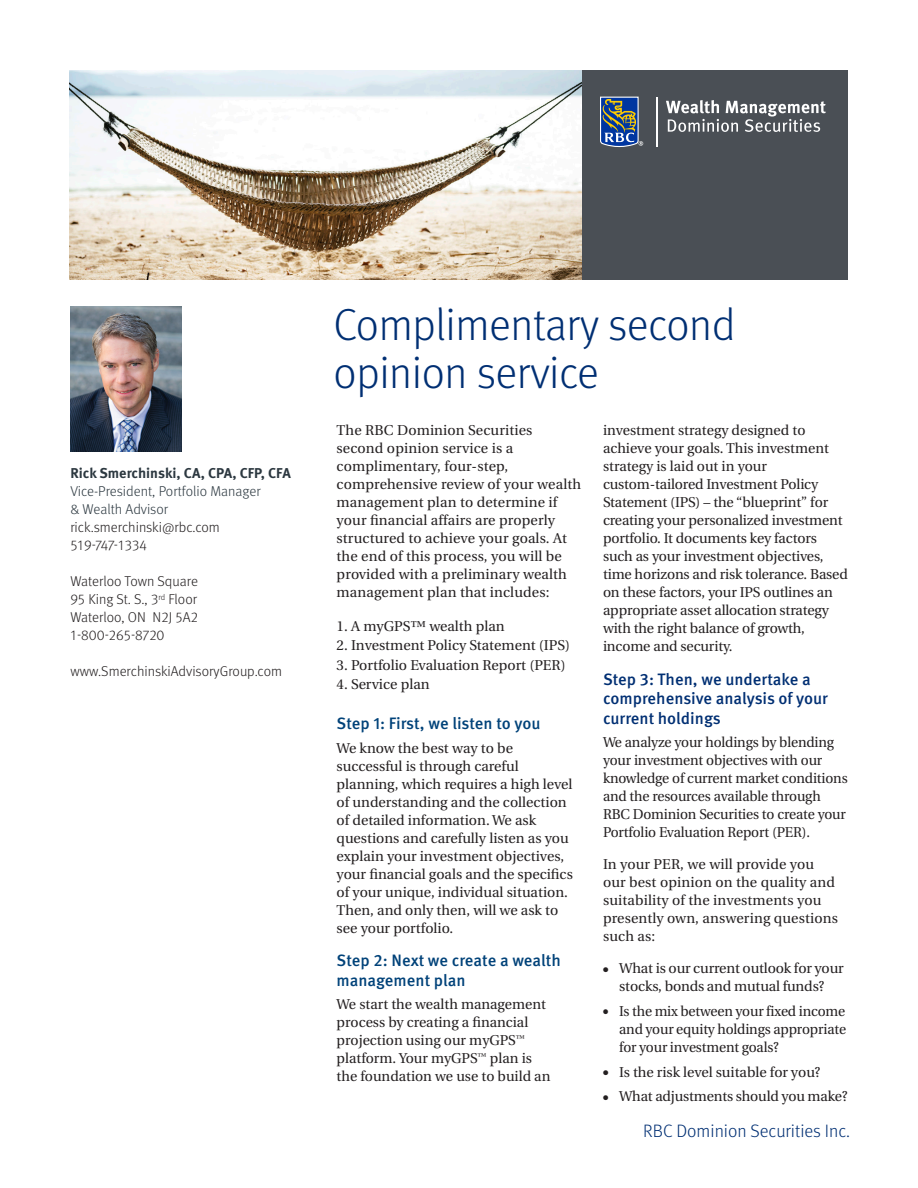
<style>
.page{position:relative;width:918px;height:1188px;background:#fff}
.page>*{position:absolute;margin:0;border:0;box-sizing:border-box;transform-origin:0 0}
._1-Main_Title{font:300 45px/48px "Meta OT";letter-spacing:-.01em;color:#002f73}
.t1{font:300 18px "Meta OT";color:#002f73}
._4-Text_Headline{font:500 16.5px/19.5px "Meta OT";color:#002f73}
._4-Text_Headline-2{font:500 16.5px/19.5px "Meta OT";letter-spacing:-.005em;color:#004279}
.t2{font:14.25px/18px "Utopia";color:#231f20}
._8-Advisor_Title_and{font:300 14.25px "Meta OT";color:#231f20}
._8-Advisor_Title_and-2{font:300 14.25px "Meta OT";color:#2c3840}
.t3{font:700 14.25px "Meta OT";letter-spacing:-.005em;color:#2c3840}
</style>
<div class="page">
<div style="left:581px;top:70px;width:267px;height:210px;background:#4a4f55"></div>
<svg style="left:600px;top:97px;width:43px;height:50px;background:#546c8b"></svg>
<hr style="left:657px;top:97px;width:1px;height:49px;background:#fff">
<svg style="left:666px;top:100px;width:160px;height:32px"></svg>
<img style="left:70px;top:70px;width:512px;height:210px">
<img style="left:70px;top:306px;width:112px;height:146px">
<p class="t3" style="left:70px;top:464px;width:222px">Rick Smerchinski, CA, CPA, CFP, CFA</p>
<p class="_8-Advisor_Title_and-2" style="left:70px;top:483px;width:192px">Vice-President, Portfolio Manager</p>
<p class="_8-Advisor_Title_and-2" style="left:70px;top:501px;width:99px">&amp; Wealth Advisor</p>
<p class="_8-Advisor_Title_and" style="left:70px;top:519px;width:151px">rick.smerchinski@rbc.com</p>
<p class="_8-Advisor_Title_and" style="left:70px;top:537px;width:78px">519-747-1334</p>
<p class="_8-Advisor_Title_and" style="left:70px;top:573px;width:129px">Waterloo Town Square</p>
<p class="_8-Advisor_Title_and" style="left:70px;top:591px;width:128px">95 King St. S., 3<sup>rd</sup> Floor</p>
<p class="_8-Advisor_Title_and" style="left:70px;top:609px;width:129px">Waterloo, ON N2J 5A2</p>
<p class="_8-Advisor_Title_and" style="left:70px;top:627px;width:96px">1-800-265-8720</p>
<p class="_8-Advisor_Title_and" style="left:70px;top:663px;width:213px">www.SmerchinskiAdvisoryGroup.com</p>
<p class="_1-Main_Title" style="left:334px;top:301px;width:403px">Complimentary second opinion service</p>
<p class="t2" style="left:337px;top:422px;width:246px">The RBC Dominion Securities second opinion service is a complimentary, four-step, comprehensive review of your wealth management plan to determine if your financial affairs are properly structured to achieve your goals. At the end of this process, you will be provided with a preliminary wealth management plan that includes:</p>
<p class="t2" style="left:337px;top:617px;width:170px">1. A myGPS™ wealth plan</p>
<p class="t2" style="left:337px;top:637px;width:235px">2. Investment Policy Statement (IPS)</p>
<p class="t2" style="left:337px;top:656px;width:231px">3. Portfolio Evaluation Report (PER)</p>
<p class="t2" style="left:337px;top:676px;width:95px">4. Service plan</p>
<p class="_4-Text_Headline-2" style="left:337px;top:714px;width:205px">Step 1: First, we listen to you</p>
<p class="t2" style="left:337px;top:739px;width:238px">We know the best way to be successful is through careful planning, which requires a high level of understanding and the collection of detailed information. We ask questions and carefully listen as you explain your investment objectives, your financial goals and the specifics of your unique, individual situation.<br>Then, and only then, will we ask to see your portfolio.</p>
<p class="_4-Text_Headline-2" style="left:337px;top:951px;width:226px">Step 2: Next we create a wealth management plan</p>
<p class="t2" style="left:337px;top:996px;width:215px">We start the wealth management process by creating a financial projection using our myGPS<sup>™ </sup>platform. Your myGPS<sup>™</sup> plan is the foundation we use to build an</p>
<p class="t2" style="left:603px;top:422px;width:246px">investment strategy designed to achieve your goals. This investment strategy is laid out in your custom-tailored Investment Policy Statement (IPS) – the “blueprint” for creating your personalized investment portfolio. It documents key factors such as your investment objectives, time horizons and risk tolerance. Based on these factors, your IPS outlines an appropriate asset allocation strategy with the right balance of growth, income and security.</p>
<p class="_4-Text_Headline" style="left:603px;top:670px;width:226px">Step 3: Then, we undertake a comprehensive analysis of your current holdings</p>
<p class="t2" style="left:603px;top:734px;width:246px">We analyze your holdings by blending your investment objectives with our knowledge of current market conditions and the resources available through RBC Dominion Securities to create your Portfolio Evaluation Report (PER).</p>
<p class="t2" style="left:603px;top:855px;width:236px">In your PER, we will provide you our best opinion on the quality and suitability of the investments you presently own, answering questions such as:</p>
<p class="t2" style="left:603px;top:960px;width:242px;text-align:center">● What is our current outlook for your stocks, bonds and mutual funds?</p>
<p class="t2" style="left:619px;top:1002px;width:229px;text-align:justify;text-indent:-16px">● Is the mix between your fixed income and your equity holdings appropriate for your investment goals?</p>
<p class="t2" style="left:603px;top:1063px;width:219px">● Is the risk level suitable for you?</p>
<p class="t2" style="left:603px;top:1088px;width:246px">● What adjustments should you make?</p>
<p class="t1" style="left:643px;top:1121px;width:208px">RBC Dominion Securities Inc.</p>
</div>
